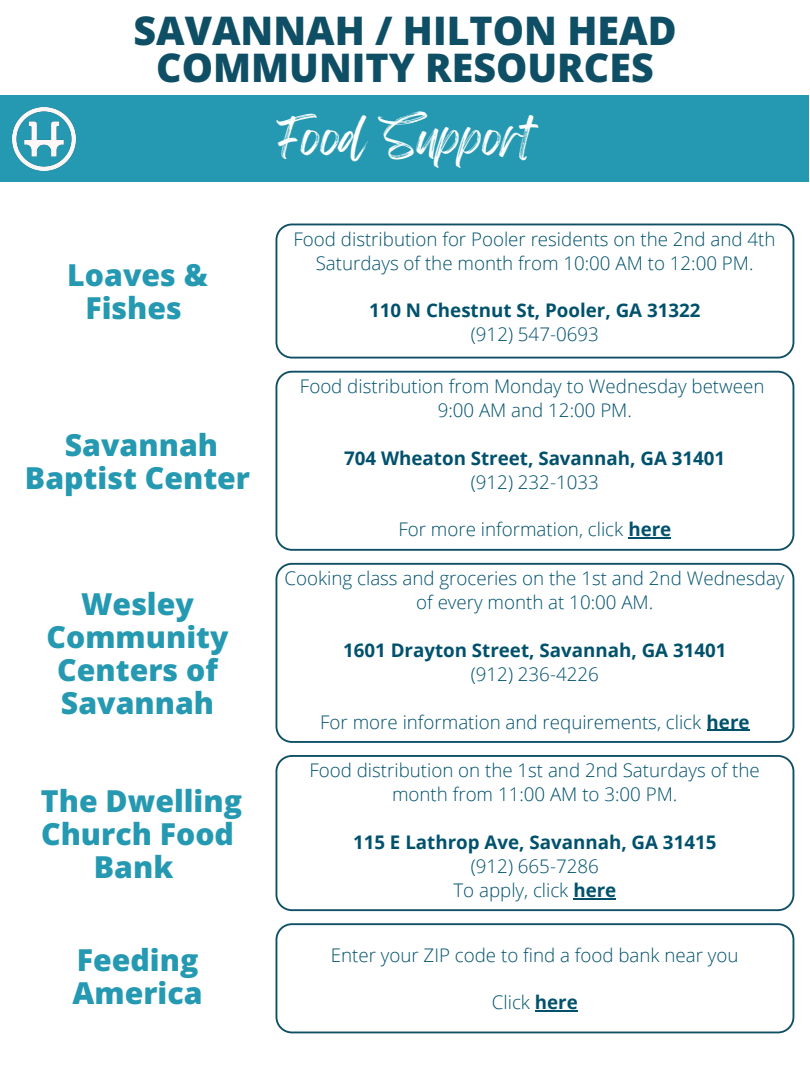
<style>
.page{position:relative;width:810px;height:1080px;background:#fff}
.page>*{position:absolute;margin:0;border:0;box-sizing:border-box;transform-origin:0 0}
.t1{font:43.75px "Feeling Passionate";color:#fefffe}
.t2{font:800 39.38px/37px "Open Sans";color:#0f4f65;text-align:center}
.t3{font:800 30.25px/32.8px "Open Sans";color:#2599b1;text-align:center}
.t4{font:300 18.75px/23.9px "Open Sans";color:#01516d;text-align:center}
.t5{font:700 18.75px "Open Sans";color:#01516d}
.s1{font-weight:700}
</style>
<div class="page">
<div style="left:0;top:96px;width:809px;height:86px;background:#2599b1"></div>
<img style="left:12px;top:107px;width:63px;height:63px">
<svg style="left:276px;top:224px;width:518px;height:135px"></svg>
<svg style="left:276px;top:563px;width:518px;height:180px"></svg>
<hr style="left:707px;top:729px;width:43px;height:2px;background:#01516d">
<svg style="left:276px;top:371px;width:518px;height:180px"></svg>
<hr style="left:628px;top:537px;width:43px;height:2px;background:#01516d">
<svg style="left:276px;top:755px;width:518px;height:156px"></svg>
<hr style="left:573px;top:898px;width:43px;height:2px;background:#01516d">
<svg style="left:276px;top:923px;width:518px;height:110px"></svg>
<hr style="left:535px;top:1010px;width:43px;height:2px;background:#01516d">
<h2 class="t2" style="left:133px;top:11px;width:545px">SAVANNAH / HILTON HEAD<br>COMMUNITY RESOURCES</h2>
<h3 class="t3" style="left:67px;top:258px;width:142px">Loaves &amp;<br>Fishes</h3>
<h3 class="t3" style="left:25px;top:428px;width:227px">Savannah<br>Baptist Center</h3>
<h3 class="t3" style="left:47px;top:587px;width:184px">Wesley<br>Community<br>Centers of<br>Savannah</h3>
<h3 class="t3" style="left:41px;top:784px;width:203px">The Dwelling<br>Church Food<br>Bank</h3>
<h3 class="t3" style="left:73px;top:943px;width:132px;text-align:left">Feeding<br>America</h3>
<h1 class="t1" style="left:277px;top:101px;width:257px">Food Support</h1>
<p class="t4" style="left:294px;top:227px;width:483px">Food distribution for Pooler residents on the 2nd and 4th<br>Saturdays of the month from 10:00 AM to 12:00 PM.</p>
<p class="t5" style="left:369px;top:297px;width:333px">110 N Chestnut St, Pooler, GA 31322</p>
<p class="t4" style="left:471px;top:322px;width:129px">(912) 547-0693</p>
<p class="t4" style="left:300px;top:374px;width:466px">Food distribution from Monday to Wednesday between<br>9:00 AM and 12:00 PM.</p>
<p class="t5" style="left:344px;top:445px;width:383px">704 Wheaton Street, Savannah, GA 31401</p>
<p class="t4" style="left:471px;top:469px;width:129px">(912) 232-1033</p>
<p class="t4" style="left:398px;top:517px;width:274px">For more information, click <span class="s1">here</span></p>
<p class="t4" style="left:285px;top:566px;width:501px">Cooking class and groceries on the 1st and 2nd Wednesday of every month at 10:00 AM.</p>
<p class="t5" style="left:343px;top:637px;width:385px">1601 Drayton Street, Savannah, GA 31401</p>
<p class="t4" style="left:471px;top:662px;width:129px">(912) 236-4226</p>
<p class="t4" style="left:320px;top:709px;width:431px">For more information and requirements, click <span class="s1">here</span></p>
<p class="t4" style="left:309px;top:758px;width:452px">Food distribution on the 1st and 2nd Saturdays of the month from 11:00 AM to 3:00 PM.</p>
<p class="t5" style="left:353px;top:829px;width:365px">115 E Lathrop Ave, Savannah, GA 31415</p>
<p class="t4" style="left:453px;top:854px;width:164px">(912) 665-7286<br>To apply, click <span class="s1">here</span></p>
<p class="t4" style="left:331px;top:942px;width:409px">Enter your ZIP code to find a food bank near you</p>
<p class="t4" style="left:492px;top:990px;width:87px">Click <span class="s1">here</span></p>
</div>
